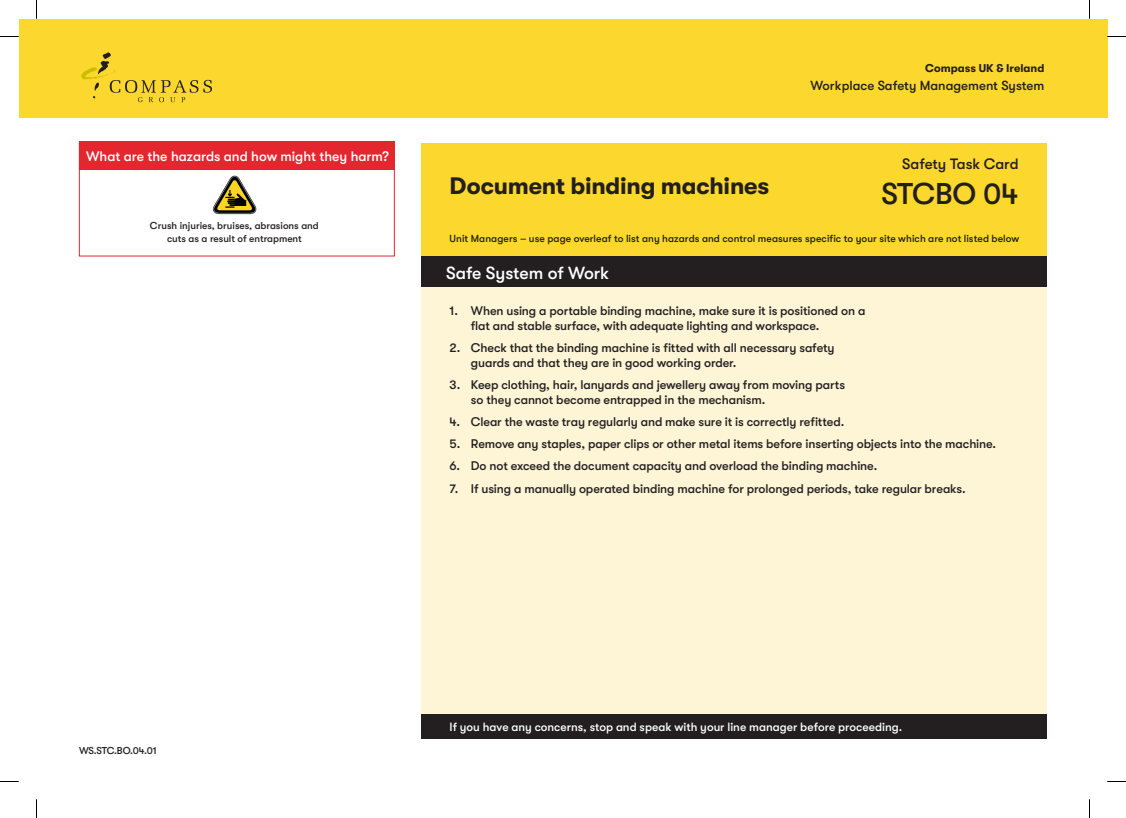
<style>
.page{position:relative;width:1126px;height:818px;background:#fff}
.page>*{position:absolute;margin:0;border:0;box-sizing:border-box;transform-origin:0 0}
.t1{font:500 30px "GT Walsheim Pro";letter-spacing:-.01em;color:#231f20}
.t2{font:700 23.75px "GT Walsheim Pro";letter-spacing:-.01em;color:#231f20}
.t3{font:500 17.5px "GT Walsheim Pro";color:#fff}
.t4{font:500 15px "GT Walsheim Pro";letter-spacing:-.005em;color:#231f20}
.t5{font:500 13.75px "GT Walsheim Pro";letter-spacing:-.005em;color:#fff}
.t6{font:500 13.12px "GT Walsheim Pro";color:#231f20}
.t7{font:500 12.5px/15px "GT Walsheim Pro";letter-spacing:-.01em;color:#231f20}
.t8{font:500 11.88px "GT Walsheim Pro";color:#fff}
.t9{font:700 11.25px "GT Walsheim Pro";color:#231f20}
.t10{font:500 10.25px "GT Walsheim Pro";letter-spacing:.005em;color:#231f20}
.t11{font:500 10px/12.5px "GT Walsheim Pro";color:#231f20;text-align:center}
</style>
<div class="page">
<div style="left:19px;top:19px;width:1088px;height:99px;background:#fcd72d"></div>
<svg style="left:81px;top:52px;width:131px;height:50px"></svg>
<div style="left:421px;top:143px;width:625px;height:113px;background:#fcd72d"></div>
<div style="left:421px;top:256px;width:625px;height:31px;background:#231f20"></div>
<div style="left:421px;top:287px;width:625px;height:426px;background:#fdf5d6"></div>
<div style="left:421px;top:713px;width:625px;height:25px;background:#231f20"></div>
<img style="left:212px;top:175px;width:45px;height:40px">
<div style="left:79px;top:142px;width:315px;height:28px;background:#e4272e"></div>
<svg style="left:0;top:36px;width:19px;height:1px"></svg>
<svg style="left:1107px;top:36px;width:18px;height:1px"></svg>
<svg style="left:36px;top:0;width:1px;height:19px"></svg>
<svg style="left:36px;top:799px;width:1px;height:18px"></svg>
<svg style="left:1089px;top:0;width:1px;height:19px"></svg>
<svg style="left:1089px;top:799px;width:1px;height:18px"></svg>
<p class="t5" style="left:86px;top:149px;width:304px">What are the hazards and how might they harm?</p>
<p class="t11" style="left:150px;top:219px;width:170px">Crush injuries, bruises, abrasions and cuts as a result of entrapment</p>
<p class="t9" style="left:925px;top:62px;width:121px">Compass UK &amp; Ireland</p>
<p class="t6" style="left:810px;top:78px;width:235px">Workplace Safety Management System</p>
<p class="t4" style="left:902px;top:155px;width:118px">Safety Task Card</p>
<h1 class="t1" style="left:881px;top:176px;width:138px">STCBO 04</h1>
<h2 class="t2" style="left:449px;top:173px;width:321px">Document binding machines</h2>
<p class="t10" style="left:449px;top:232px;width:571px">Unit Managers – use page overleaf to list any hazards and control measures specific to your site which are not listed below</p>
<h3 class="t3" style="left:446px;top:262px;width:165px">Safe System of Work</h3>
<p class="t7" style="left:471px;top:303px;width:396px;text-indent:-21px">1. When using a portable binding machine, make sure it is positioned on a flat and stable surface, with adequate lighting and workspace.</p>
<p class="t7" style="left:471px;top:340px;width:365px;text-indent:-21px">2. Check that the binding machine is fitted with all necessary safety guards and that they are in good working order.</p>
<p class="t7" style="left:471px;top:377px;width:375px;text-indent:-21px">3. Keep clothing, hair, lanyards and jewellery away from moving parts so they cannot become entrapped in the mechanism.</p>
<p class="t7" style="left:449px;top:414px;width:396px">4. Clear the waste tray regularly and make sure it is correctly refitted.</p>
<p class="t7" style="left:449px;top:436px;width:548px">5. Remove any staples, paper clips or other metal items before inserting objects into the machine.</p>
<p class="t7" style="left:449px;top:458px;width:429px">6. Do not exceed the document capacity and overload the binding machine.</p>
<p class="t7" style="left:449px;top:480px;width:517px">7. If using a manually operated binding machine for prolonged periods, take regular breaks.</p>
<p class="t11" style="left:79px;top:743px;width:79px">WS.STC.BO.04.01</p>
<p class="t8" style="left:449px;top:719px;width:454px">If you have any concerns, stop and speak with your line manager before proceeding.</p>
</div>
